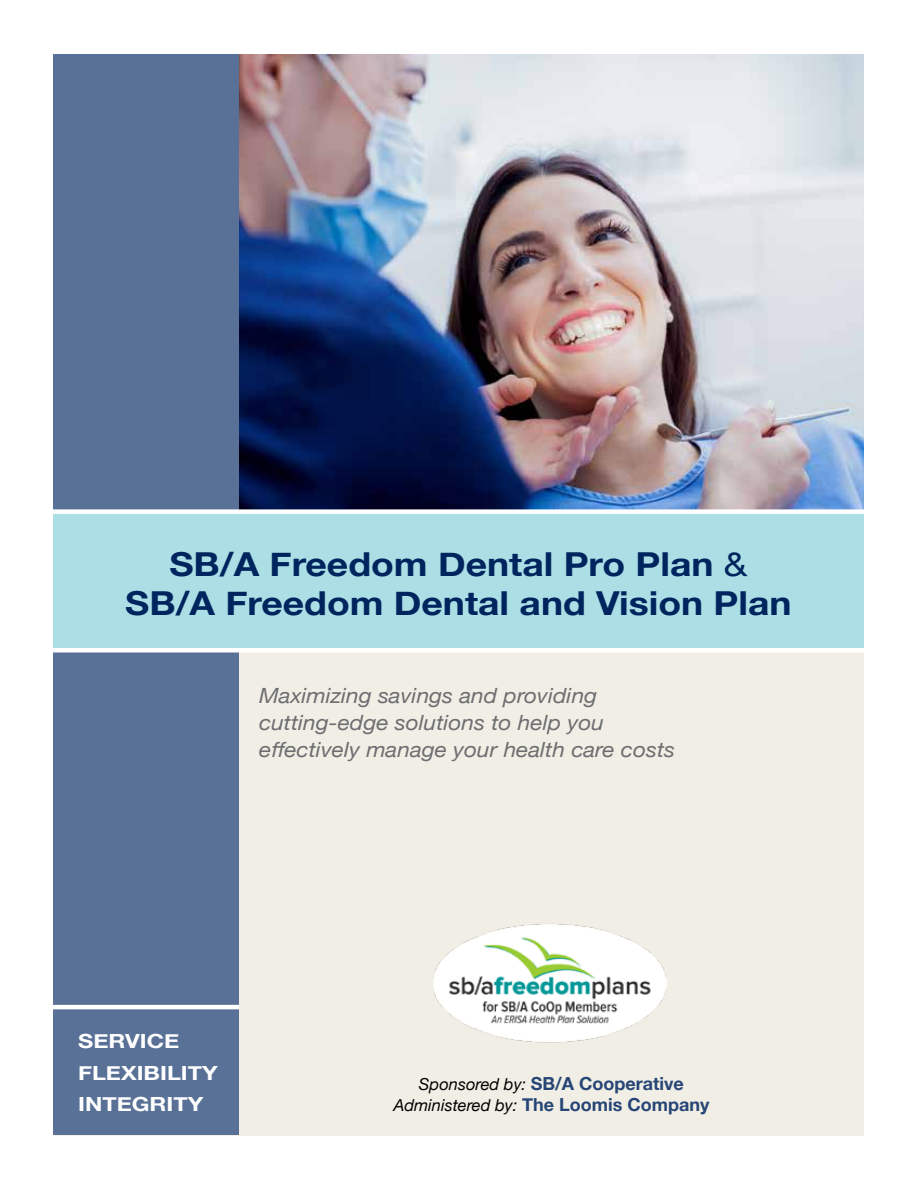
<style>
.page{position:relative;width:918px;height:1188px;background:#fff}
.page>*{position:absolute;margin:0;border:0;box-sizing:border-box;transform-origin:0 0}
.t1{font:700 33px/39.6px "Helvetica Neue";color:#00245d;text-align:center;scale:1.13 1}
.t2{font:italic 21px/27px "Helvetica Neue";color:#6d6e71;scale:1.08 1}
.t3{font:700 19.5px/31.5px "Helvetica Neue";color:#fff;scale:1.2 1}
.t4{font:700 18px/21.6px "Helvetica Neue";color:#264576;text-align:center}
.s1{font-weight:400}
.s2{font-weight:400;font-style:italic;font-size:16.5px;color:#000}
</style>
<div class="page">
<div style="left:54px;top:54px;width:810px;height:1082px;background:#f1efe5"></div>
<img style="left:239px;top:54px;width:625px;height:455px">
<div style="left:53px;top:54px;width:186px;height:1081px;background:#597196"></div>
<hr style="left:24px;top:1005px;width:215px;height:4px;background:#fff">
<img style="left:433px;top:924px;width:234px;height:119px">
<div style="left:53px;top:513px;width:811px;height:136px;background:#acdfe5"></div>
<div style="left:31px;top:509px;width:856px;height:5px;background:#fff"></div>
<hr style="left:23px;top:648px;width:855px;height:4px;background:#fff">
<h1 class="t1" style="left:125px;top:545px;width:591px">SB/A Freedom Dental Pro Plan <span class="s1">&amp;<br></span>SB/A Freedom Dental and Vision Plan</h1>
<p class="t2" style="left:259px;top:683px;width:387px">Maximizing savings and providing cutting-edge solutions to help you effectively manage your health care costs</p>
<p class="t3" style="left:78px;top:1026px;width:118px">SERVICE<br>FLEXIBILITY<br>INTEGRITY</p>
<p class="t4" style="left:393px;top:1073px;width:317px"><span class="s2">Sponsored by:</span> SB/A Cooperative<br><span class="s2">Administered by:</span> The Loomis Company</p>
</div>
